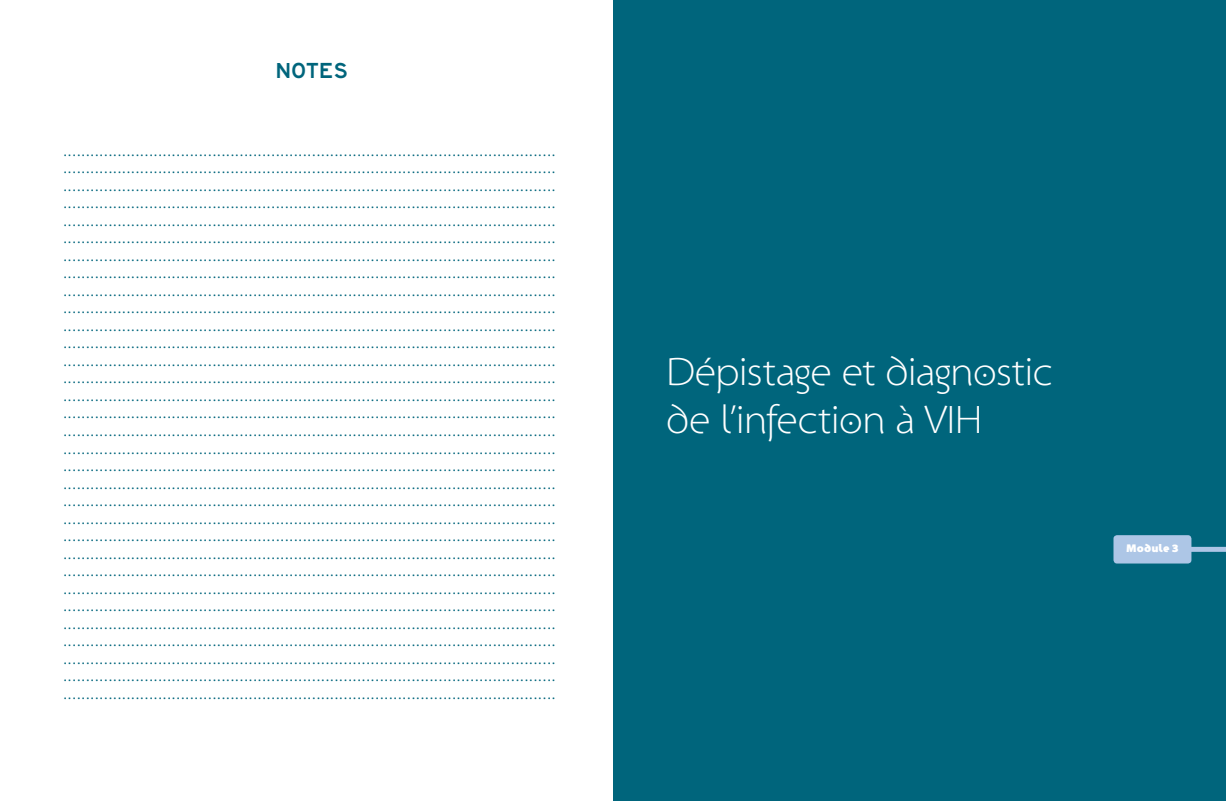
<style>
.page{position:relative;width:1226px;height:801px;background:#fff}
.page>*{position:absolute;margin:0;border:0;box-sizing:border-box;transform-origin:0 0}
.t1{font:40px/48px "Santana";letter-spacing:-.015em;color:#fff}
.t2{font:20px "laned";letter-spacing:-.005em;color:#00657c}
.t3{font:11.25px/17.5px "laned";color:#00657c;text-align:justify}
.t4{font:900 11.25px "Santana";letter-spacing:.015em;color:#fff}
</style>
<div class="page">
<div style="left:613px;top:0;width:613px;height:801px;background:#00657c"></div>
<div style="left:1179px;top:547px;width:47px;height:5px;background:#adc6e6"></div>
<div style="left:1113px;top:535px;width:78px;height:28px;background:#adc6e6;border-radius:4px"></div>
<h2 class="t2" style="left:276px;top:59px;width:73px">NOTES</h2>
<p class="t3" style="left:64px;top:143px;width:493px">............................................................................................................. ............................................................................................................. ............................................................................................................. ............................................................................................................. ............................................................................................................. ............................................................................................................. ............................................................................................................. ............................................................................................................. ............................................................................................................. ............................................................................................................. ............................................................................................................. ............................................................................................................. ............................................................................................................. ............................................................................................................. ............................................................................................................. ............................................................................................................. ............................................................................................................. ............................................................................................................. ............................................................................................................. ............................................................................................................. ............................................................................................................. ............................................................................................................. ............................................................................................................. ............................................................................................................. ............................................................................................................. ............................................................................................................. ............................................................................................................. ............................................................................................................. ............................................................................................................. ............................................................................................................. ............................................................................................................. .............................................................................................................</p>
<h1 class="t1" style="left:666px;top:350px;width:388px">Dépistage et diagnostic de l’infection à VIH</h1>
<p class="t4" style="left:1126px;top:542px;width:54px">Module 3</p>
</div>
